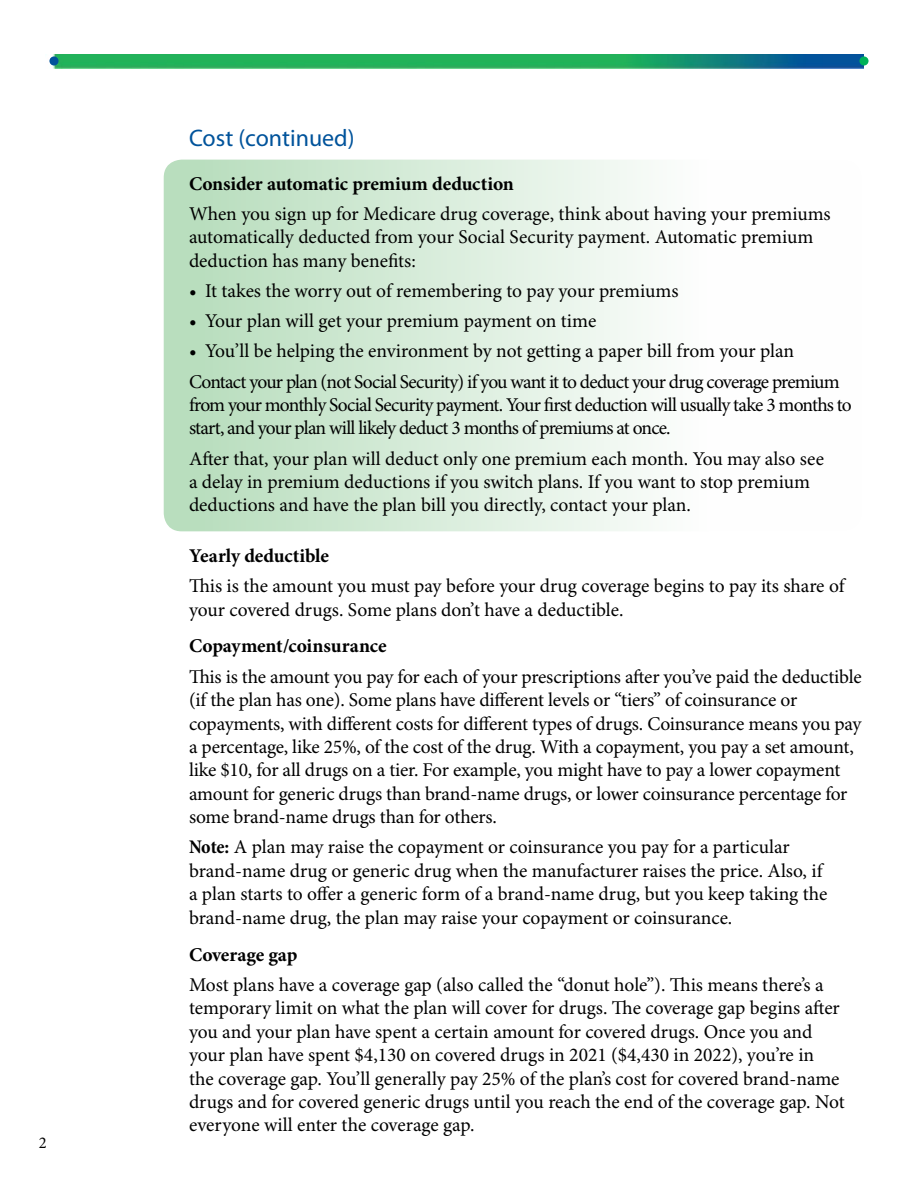
<style>
.page{position:relative;width:918px;height:1188px;background:#fff}
.page>*{position:absolute;margin:0;border:0;box-sizing:border-box;transform-origin:0 0}
.t1{font:24px "Myriad Pro";color:#00539b}
.Fact_Sheet_Text{font:19.5px/23.4px "Minion Pro";letter-spacing:-.01em;color:#000}
.Fact_Sheet_Bullets{font:19.5px/23.4px "Minion Pro";letter-spacing:-.035em;color:#000}
.Fact_Sheet_Bullets-2{font:19.5px/23.4px "Minion Pro";letter-spacing:-.005em;color:#000}
.Fact_Sheet_Text-2{font:700 19.5px "Minion Pro";letter-spacing:-.01em;color:#000}
.t2{font:16.5px "Minion Pro";color:#000}
.s1{font-weight:700;font-stretch:condensed}
</style>
<div class="page">
<img style="left:53px;top:54px;width:811px;height:14px">
<svg style="left:49px;top:56px;width:10px;height:10px"></svg>
<svg style="left:859px;top:56px;width:10px;height:10px"></svg>
<div style="left:164px;top:160px;width:698px;height:371px;background:linear-gradient(to right,#b8ddbd,#fff);border-radius:18px"></div>
<p class="t2" style="left:39px;top:1133px;width:9px">2</p>
<p class="t1" style="left:189px;top:125px;width:167px">Cost (continued)</p>
<h1 class="Fact_Sheet_Text-2" style="left:189px;top:172px;width:327px">Consider automatic premium deduction</h1>
<h1 class="Fact_Sheet_Text" style="left:189px;top:203px;width:643px">When you sign up for Medicare drug coverage, think about having your premiums automatically deducted from your Social Security payment. Automatic premium deduction has many benefits:</h1>
<p class="Fact_Sheet_Text" style="left:189px;top:280px;width:491px">• It takes the worry out of remembering to pay your premiums</p>
<p class="Fact_Sheet_Text" style="left:189px;top:310px;width:409px">• Your plan will get your premium payment on time</p>
<p class="Fact_Sheet_Text" style="left:189px;top:340px;width:607px">• You’ll be helping the environment by not getting a paper bill from your plan</p>
<p class="Fact_Sheet_Bullets" style="left:189px;top:370px;width:664px">Contact your plan (not Social Security) if you want it to deduct your drug coverage premium from your monthly Social Security payment. Your first deduction will usually take 3 months to start, and your plan will likely deduct 3 months of premiums at once.</p>
<p class="Fact_Sheet_Bullets-2" style="left:189px;top:447px;width:636px">After that, your plan will deduct only one premium each month. You may also see a delay in premium deductions if you switch plans. If you want to stop premium deductions and have the plan bill you directly, contact your plan.</p>
<h1 class="Fact_Sheet_Text-2" style="left:189px;top:544px;width:142px">Yearly deductible</h1>
<h1 class="Fact_Sheet_Text" style="left:189px;top:575px;width:657px">This is the amount you must pay before your drug coverage begins to pay its share of your covered drugs. Some plans don’t have a deductible.</h1>
<h1 class="Fact_Sheet_Text-2" style="left:189px;top:635px;width:199px">Copayment/coinsurance</h1>
<h1 class="Fact_Sheet_Text" style="left:189px;top:666px;width:674px">This is the amount you pay for each of your prescriptions after you’ve paid the deductible (if the plan has one). Some plans have different levels or “tiers” of coinsurance or copayments, with different costs for different types of drugs. Coinsurance means you pay a percentage, like 25%, of the cost of the drug. With a copayment, you pay a set amount, like $10, for all drugs on a tier. For example, you might have to pay a lower copayment amount for generic drugs than brand-name drugs, or lower coinsurance percentage for some brand-name drugs than for others.</h1>
<h1 class="Fact_Sheet_Text" style="left:189px;top:836px;width:640px"><span class="s1">Note:</span> A plan may raise the copayment or coinsurance you pay for a particular brand-name drug or generic drug when the manufacturer raises the price. Also, if a plan starts to offer a generic form of a brand-name drug, but you keep taking the brand-name drug, the plan may raise your copayment or coinsurance.</h1>
<h1 class="Fact_Sheet_Text-2" style="left:189px;top:943px;width:110px">Coverage gap</h1>
<h1 class="Fact_Sheet_Text" style="left:189px;top:974px;width:657px">Most plans have a coverage gap (also called the “donut hole”). This means there’s a temporary limit on what the plan will cover for drugs. The coverage gap begins after you and your plan have spent a certain amount for covered drugs. Once you and your plan have spent $4,130 on covered drugs in 2021 ($4,430 in 2022), you’re in<br>the coverage gap. You’ll generally pay 25% of the plan’s cost for covered brand-name drugs and for covered generic drugs until you reach the end of the coverage gap. Not everyone will enter the coverage gap.</h1>
</div>
